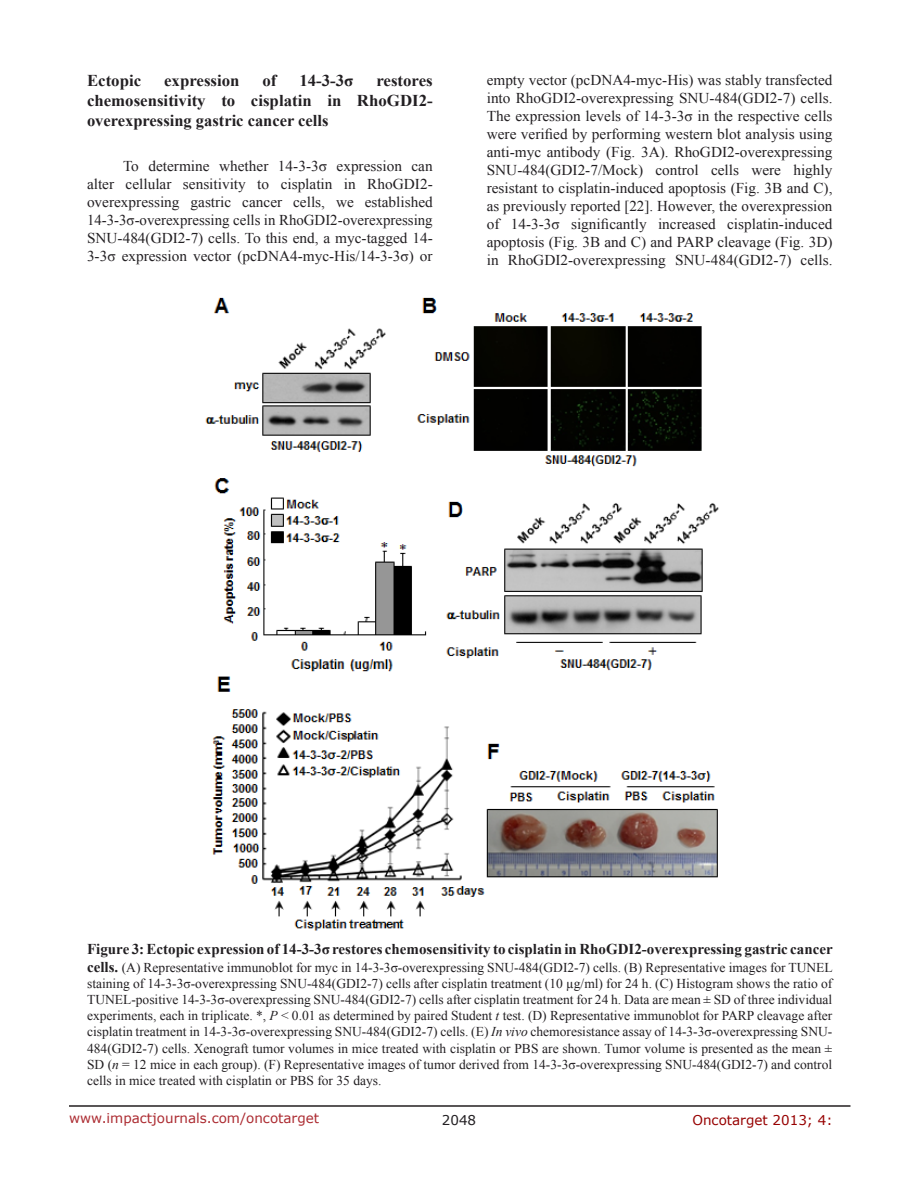
<style>
.page{position:relative;width:918px;height:1188px;background:#fff}
.page>*{position:absolute;margin:0;border:0;box-sizing:border-box;transform-origin:0 0}
.SubHeading{font:700 16.5px/19.8px "Times New Roman";color:#221f22;text-align:justify}
.BodyText{font:15px/18px "Times New Roman";color:#221f22;text-align:justify}
.FigureText{font:700 15px "Times New Roman";color:#221f22}
.FigureText-2{font:13.5px/16.2px "Times New Roman";color:#221f22;text-align:justify}
.t1{font:13.5px "Verdana";color:#ac2b31}
.t2{font:13.5px "Verdana";color:#970000}
.t3{font:13.5px "Verdana";color:#221f22}
.s1{font-weight:700;font-size:15px}
.s2{font-style:italic}
</style>
<div class="page">
<hr style="left:69px;top:1105px;width:781px;height:2px;background:#231f20">
<img style="left:205px;top:297px;width:514px;height:634px">
<p class="SubHeading" style="left:87px;top:70px;width:56px">Ectopic</p>
<p class="SubHeading" style="left:164px;top:70px;width:77px">expression</p>
<p class="SubHeading" style="left:263px;top:70px;width:16px">of</p>
<p class="SubHeading" style="left:299px;top:70px;width:56px">14-3-3σ</p>
<p class="SubHeading" style="left:87px;top:70px;width:347px;text-indent:289px">restores chemosensitivity to cisplatin in RhoGDI2- overexpressing gastric cancer cells</p>
<p class="BodyText" style="left:87px;top:156px;width:347px;text-indent:36px">To determine whether 14-3-3σ expression can alter cellular sensitivity to cisplatin in RhoGDI2- overexpressing gastric cancer cells, we established 14-3-3σ-overexpressing cells in RhoGDI2-overexpressing SNU-484(GDI2-7) cells. To this end, a myc-tagged 14- 3-3σ expression vector (pcDNA4-myc-His/14-3-3σ) or</p>
<p class="BodyText" style="left:487px;top:71px;width:347px">empty vector (pcDNA4-myc-His) was stably transfected into RhoGDI2-overexpressing SNU-484(GDI2-7) cells.<br>The expression levels of 14-3-3σ in the respective cells were verified by performing western blot analysis using anti-myc antibody (Fig. 3A). RhoGDI2-overexpressing SNU-484(GDI2-7/Mock) control cells were highly resistant to cisplatin-induced apoptosis (Fig. 3B and C), as previously reported [22]. However, the overexpression of 14-3-3σ significantly increased cisplatin-induced apoptosis (Fig. 3B and C) and PARP cleavage (Fig. 3D) in RhoGDI2-overexpressing SNU-484(GDI2-7) cells.</p>
<p class="FigureText" style="left:87px;top:938px;width:747px">Figure 3: Ectopic expression of 14-3-3σ restores chemosensitivity to cisplatin in RhoGDI2-overexpressing gastric cancer</p>
<p class="FigureText-2" style="left:87px;top:959px;width:747px"><span class="s1">cells.</span> (A) Representative immunoblot for myc in 14-3-3σ-overexpressing SNU-484(GDI2-7) cells. (B) Representative images for TUNEL staining of 14-3-3σ-overexpressing SNU-484(GDI2-7) cells after cisplatin treatment (10 µg/ml) for 24 h. (C) Histogram shows the ratio of TUNEL-positive 14-3-3σ-overexpressing SNU-484(GDI2-7) cells after cisplatin treatment for 24 h. Data are mean ± SD of three individual experiments, each in triplicate. *, <span class="s2">P</span> &lt; 0.01 as determined by paired Student <span class="s2">t</span> test. (D) Representative immunoblot for PARP cleavage after cisplatin treatment in 14-3-3σ-overexpressing SNU-484(GDI2-7) cells. (E) <span class="s2">In vivo</span> chemoresistance assay of 14-3-3σ-overexpressing SNU-484(GDI2-7) cells. Xenograft tumor volumes in mice treated with cisplatin or PBS are shown. Tumor volume is presented as the mean ± SD (<span class="s2">n</span> = 12 mice in each group). (F) Representative images of tumor derived from 14-3-3σ-overexpressing SNU-484(GDI2-7) and control cells in mice treated with cisplatin or PBS for 35 days.</p>
<p class="t1" style="left:69px;top:1109px;width:252px">www.impactjournals.com/oncotarget</p>
<p class="t3" style="left:442px;top:1111px;width:36px">2048</p>
<p class="t2" style="left:692px;top:1111px;width:142px">Oncotarget 2013; 4:</p>
</div>
